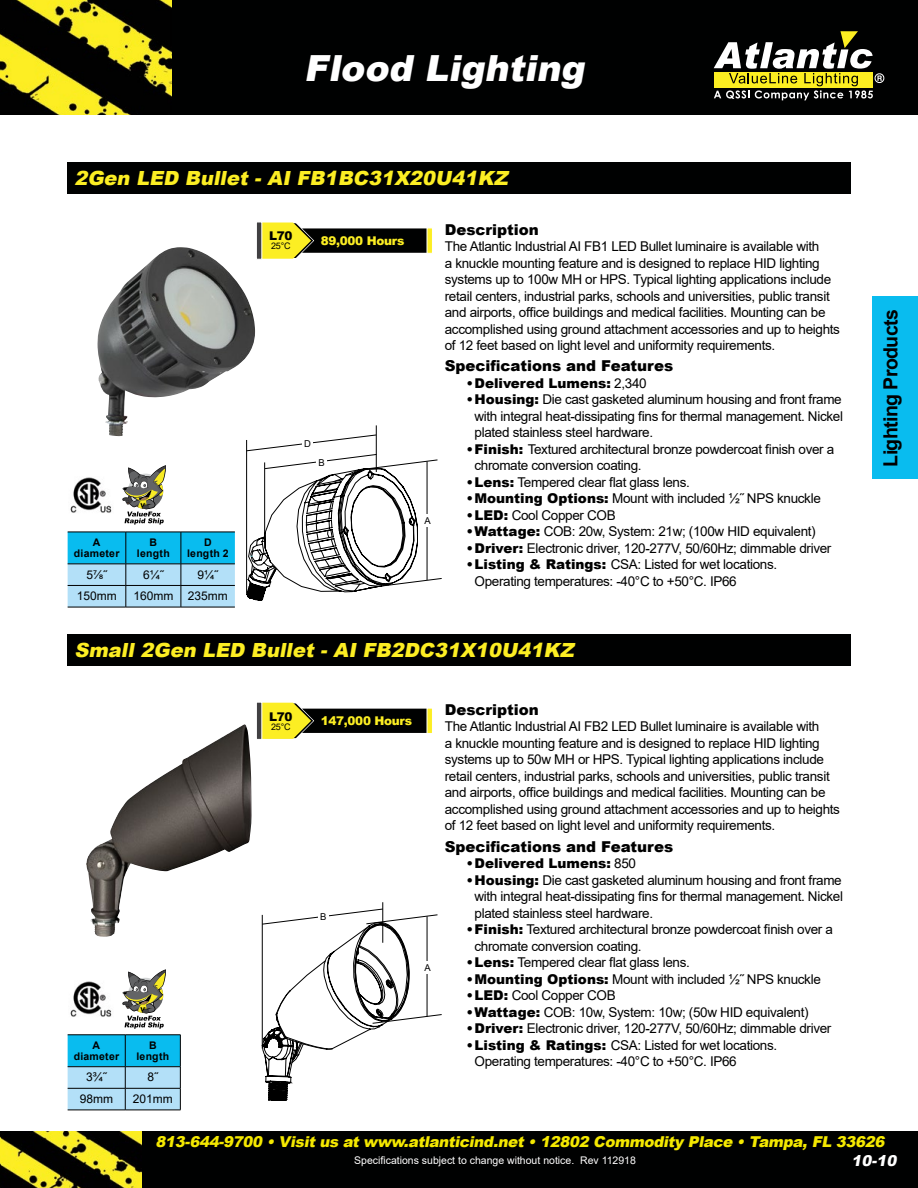
<style>
.page{position:relative;width:918px;height:1188px;background:#fff}
.page>*{position:absolute;margin:0;border:0;box-sizing:border-box;transform-origin:0 0}
.t1{font:italic 900 36px "Arial";color:#fff}
.t2{font:italic 900 19.5px "Arial";color:#fcee23}
.t3{font:700 19.5px "Arial";letter-spacing:-.03em;color:#000}
.t4{font:italic 900 15px "Arial";color:#f4e800}
.t5{font:900 15px "Arial";color:#000}
.t6{font:italic 900 15px "Arial";color:#fff}
.t7{font:13.5px/16.5px "Arial";letter-spacing:-.025em;color:#000}
.t8{font:900 13.5px "Arial";color:#000}
.t9{font:12px "Arial";color:#000}
.t10{font:900 12px "Arial";letter-spacing:-.025em;color:#fcee23}
.t11{font:900 12px "Arial";letter-spacing:-.025em;color:#000}
.t12{font:10.5px "Arial";color:#fff}
.t13{font:700 10.5px/10.5px "Arial";letter-spacing:.025em;color:#000;text-align:center}
.t14{font:9.45px "Arial";color:#000}
.t15{font:9px "Arial";color:#000}
.s1{font-weight:400}
.s2{font-weight:900}
</style>
<div class="page">
<img style="left:97px;top:247px;width:158px;height:189px">
<hr style="left:376px;top:425px;width:1px;height:47px;background:#000">
<svg style="left:246px;top:434px;width:196px;height:167px"></svg>
<div style="left:302px;top:437px;width:11px;height:13px;background:#fff"></div>
<div style="left:316px;top:456px;width:11px;height:12px;background:#fff"></div>
<div style="left:422px;top:514px;width:11px;height:13px;background:#fff"></div>
<img style="left:86px;top:724px;width:166px;height:213px">
<hr style="left:382px;top:902px;width:1px;height:41px;background:#000">
<svg style="left:261px;top:908px;width:181px;height:193px"></svg>
<div style="left:318px;top:910px;width:10px;height:13px;background:#fff"></div>
<div style="left:422px;top:961px;width:11px;height:13px;background:#fff"></div>
<img style="left:70px;top:981px;width:42px;height:36px">
<svg style="left:122px;top:969px;width:44px;height:60px"></svg>
<img style="left:70px;top:477px;width:42px;height:36px">
<svg style="left:122px;top:465px;width:44px;height:60px"></svg>
<div style="left:46px;top:0;width:872px;height:115px;background:#000101"></div>
<div style="left:66px;top:1131px;width:852px;height:57px;background:#000101"></div>
<img style="left:0;top:0;width:172px;height:115px">
<svg style="left:714px;top:31px;width:170px;height:69px"></svg>
<div style="left:872px;top:296px;width:46px;height:182px;background:#09bcef"></div>
<img style="left:0;top:1131px;width:142px;height:57px">
<svg style="left:256px;top:222px;width:176px;height:38px"></svg>
<svg style="left:256px;top:702px;width:176px;height:37px"></svg>
<div style="left:68px;top:162px;width:783px;height:31px;background:#000101"></div>
<div style="left:68px;top:635px;width:783px;height:31px;background:#000101"></div>
<svg style="left:68px;top:532px;width:167px;height:75px;background:#65c6e7"></svg>
<hr style="left:68px;top:607px;width:58px;height:1px;background:#000">
<hr style="left:126px;top:607px;width:55px;height:1px;background:#000">
<hr style="left:181px;top:607px;width:54px;height:1px;background:#000">
<svg style="left:68px;top:1035px;width:113px;height:75px;background:#64c5e6"></svg>
<hr style="left:68px;top:1110px;width:57px;height:1px;background:#000">
<hr style="left:125px;top:1110px;width:56px;height:1px;background:#000">
<h1 class="t1" style="left:304px;top:42px;width:291px">Flood Lighting</h1>
<h2 class="t2" style="left:74px;top:164px;width:440px">2Gen LED Bullet - AI FB1BC31X20U41KZ</h2>
<p class="t13" style="left:74px;top:538px;width:47px">A diameter</p>
<p class="t13" style="left:137px;top:538px;width:34px">B length</p>
<p class="t13" style="left:187px;top:538px;width:43px">D length 2</p>
<p class="t9" style="left:86px;top:566px;width:22px">5⅞˝</p>
<p class="t9" style="left:143px;top:566px;width:22px">6¼˝</p>
<p class="t9" style="left:198px;top:566px;width:22px">9¼˝</p>
<p class="t9" style="left:77px;top:588px;width:42px">150mm</p>
<p class="t9" style="left:133px;top:588px;width:96px">160mm 235mm</p>
<p class="t11" style="left:269px;top:227px;width:25px">L70</p>
<p class="t15" style="left:271px;top:240px;width:21px">25°C</p>
<p class="t10" style="left:321px;top:232px;width:85px">89,000 Hours</p>
<p class="t14" style="left:304px;top:437px;width:8px">D</p>
<p class="t14" style="left:319px;top:456px;width:8px">B</p>
<p class="t14" style="left:425px;top:514px;width:8px">A</p>
<p class="t5" style="left:445px;top:218px;width:96px">Description</p>
<p class="t7" style="left:445px;top:238px;width:397px">The Atlantic Industrial AI FB1 LED Bullet luminaire is available with<br>a knuckle mounting feature and is designed to replace HID lighting systems up to 100w MH or HPS. Typical lighting applications include retail centers, industrial parks, schools and universities, public transit and airports, office buildings and medical facilities. Mounting can be accomplished using ground attachment accessories and up to heights of 12 feet based on light level and uniformity requirements.</p>
<p class="t5" style="left:445px;top:355px;width:230px">Specifications and Features</p>
<p class="t8" style="left:466px;top:373px;width:182px">•Delivered Lumens: <span class="s1">2,340</span></p>
<p class="t7" style="left:475px;top:391px;width:370px;text-align:justify;text-indent:-8px"><span class="s2">•Housing:</span> Die cast gasketed aluminum housing and front frame with integral heat-dissipating fins for thermal management. Nickel plated stainless steel hardware.</p>
<p class="t7" style="left:475px;top:441px;width:361px;text-indent:-8px"><span class="s2">•Finish:</span> Textured architectural bronze powdercoat finish over a chromate conversion coating.</p>
<p class="t7" style="left:466px;top:474px;width:225px"><span class="s2">•Lens:</span> Tempered clear flat glass lens.</p>
<p class="t7" style="left:466px;top:490px;width:356px"><span class="s2">•Mounting Options:</span> Mount with included ½˝ NPS knuckle</p>
<p class="t7" style="left:466px;top:507px;width:151px"><span class="s2">•LED:</span> Cool Copper COB</p>
<p class="t7" style="left:466px;top:523px;width:351px"><span class="s2">•Wattage:</span> COB: 20w, System: 21w; (100w HID equivalent)</p>
<p class="t7" style="left:466px;top:540px;width:367px"><span class="s2">•Driver:</span> Electronic driver, 120-277V, 50/60Hz; dimmable driver</p>
<p class="t7" style="left:475px;top:556px;width:304px;text-indent:-8px"><span class="s2">•Listing &amp; Ratings:</span> CSA: Listed for wet locations.<br>Operating temperatures: -40°C to +50°C. IP66</p>
<h2 class="t2" style="left:74px;top:636px;width:506px">Small 2Gen LED Bullet - AI FB2DC31X10U41KZ</h2>
<p class="t13" style="left:74px;top:1040px;width:47px">A diameter</p>
<p class="t13" style="left:136px;top:1040px;width:34px">B length</p>
<p class="t9" style="left:86px;top:1069px;width:22px">3¾˝</p>
<p class="t9" style="left:147px;top:1069px;width:12px">8˝</p>
<p class="t9" style="left:80px;top:1091px;width:35px">98mm</p>
<p class="t9" style="left:133px;top:1091px;width:42px">201mm</p>
<p class="t11" style="left:269px;top:708px;width:25px">L70</p>
<p class="t15" style="left:271px;top:720px;width:21px">25°C</p>
<p class="t10" style="left:321px;top:712px;width:93px">147,000 Hours</p>
<p class="t14" style="left:320px;top:910px;width:8px">B</p>
<p class="t14" style="left:425px;top:961px;width:8px">A</p>
<p class="t5" style="left:445px;top:699px;width:96px">Description</p>
<p class="t7" style="left:445px;top:718px;width:397px">The Atlantic Industrial AI FB2 LED Bullet luminaire is available with<br>a knuckle mounting feature and is designed to replace HID lighting systems up to 50w MH or HPS. Typical lighting applications include retail centers, industrial parks, schools and universities, public transit and airports, office buildings and medical facilities. Mounting can be accomplished using ground attachment accessories and up to heights of 12 feet based on light level and uniformity requirements.</p>
<p class="t5" style="left:445px;top:835px;width:230px">Specifications and Features</p>
<p class="t8" style="left:466px;top:853px;width:171px">•Delivered Lumens: <span class="s1">850</span></p>
<p class="t7" style="left:475px;top:871px;width:370px;text-align:justify;text-indent:-8px"><span class="s2">•Housing:</span> Die cast gasketed aluminum housing and front frame with integral heat-dissipating fins for thermal management. Nickel plated stainless steel hardware.</p>
<p class="t7" style="left:475px;top:921px;width:360px;text-indent:-8px"><span class="s2">•Finish:</span> Textured architectural bronze powdercoat finish over a chromate conversion coating.</p>
<p class="t7" style="left:466px;top:954px;width:225px"><span class="s2">•Lens:</span> Tempered clear flat glass lens.</p>
<p class="t7" style="left:466px;top:970px;width:356px"><span class="s2">•Mounting Options:</span> Mount with included ½˝ NPS knuckle</p>
<p class="t7" style="left:466px;top:987px;width:151px"><span class="s2">•LED:</span> Cool Copper COB</p>
<p class="t7" style="left:466px;top:1003px;width:344px"><span class="s2">•Wattage:</span> COB: 10w, System: 10w; (50w HID equivalent)</p>
<p class="t7" style="left:466px;top:1020px;width:367px"><span class="s2">•Driver:</span> Electronic driver, 120-277V, 50/60Hz; dimmable driver</p>
<p class="t7" style="left:475px;top:1036px;width:304px;text-indent:-8px"><span class="s2">•Listing &amp; Ratings:</span> CSA: Listed for wet locations.<br>Operating temperatures: -40°C to +50°C. IP66</p>
<h2 class="t3" style="left:877px;top:467px;width:159px;rotate:-90deg">Lighting Products</h2>
<p class="t4" style="left:156px;top:1131px;width:734px">813-644-9700 •Visitus atwww.atlanticind.net•12802 Commodity Place •Tampa,FL 33626</p>
<p class="t12" style="left:354px;top:1153px;width:283px">Specifications subject to change without notice. Rev 112918</p>
<p class="t6" style="left:851px;top:1149px;width:50px">10-10</p>
</div>
